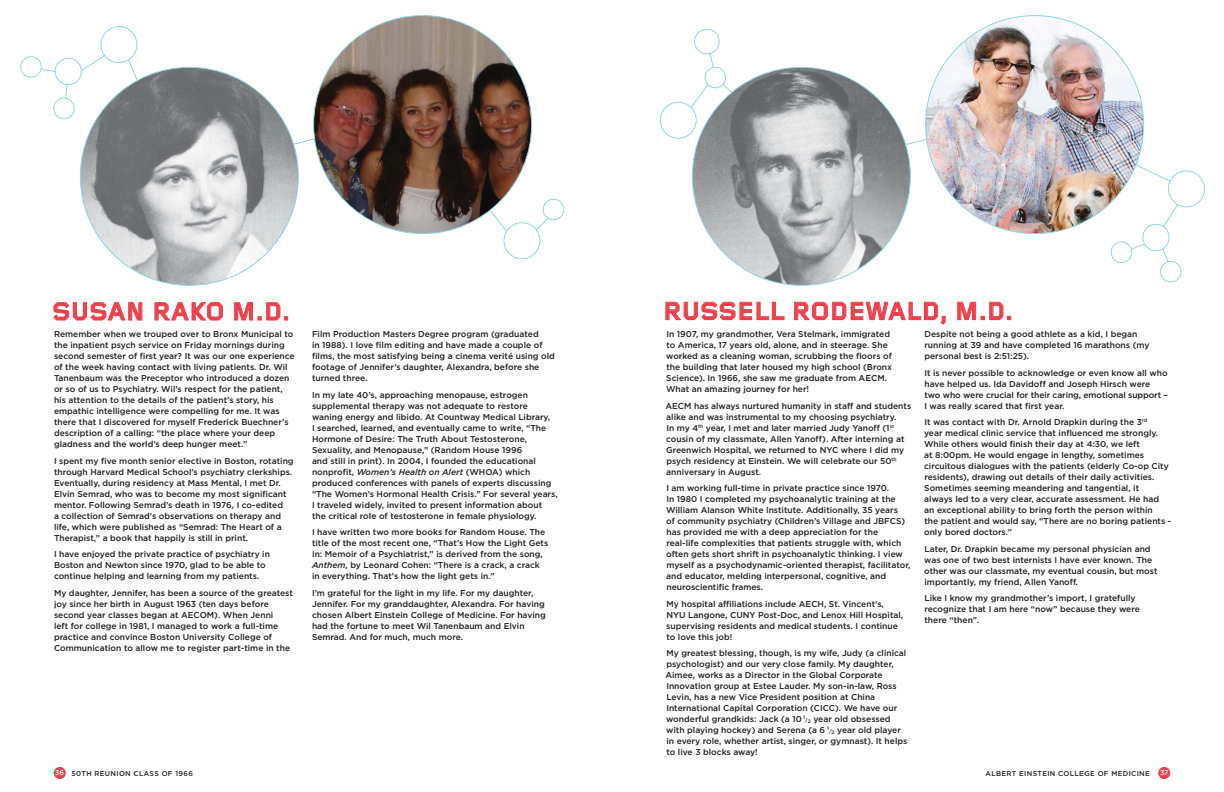
<style>
.page{position:relative;width:1224px;height:792px;background:#fff}
.page>*{position:absolute;margin:0;border:0;box-sizing:border-box;transform-origin:0 0}
.t1{font:700 26px "Foundry Gridnik";letter-spacing:.01em;color:#ef414b}
.t2{font:500 8.5px/11px "Gotham";color:#231f20}
.t3{font:500 7px "Gotham";letter-spacing:.05em;color:#231f20}
.t4{font:500 7px "Gotham";color:#fff}
.s1{font-style:italic}
.s2{font-size:5px}
.s3{color:#fff}
</style>
<div class="page">
<div style="left:660px;top:102px;width:37px;height:37px;border:1px solid #92d6e2;border-radius:50%"></div>
<div style="left:705px;top:67px;width:21px;height:21px;border:1px solid #92d6e2;border-radius:50%"></div>
<svg style="left:690px;top:84px;width:18px;height:24px"></svg>
<svg style="left:722px;top:84px;width:10px;height:9px"></svg>
<svg style="left:694px;top:28px;width:26px;height:40px"></svg>
<svg style="left:489px;top:211px;width:18px;height:21px"></svg>
<svg style="left:293px;top:138px;width:22px;height:7px"></svg>
<div style="left:504px;top:222px;width:36px;height:37px;border:1px solid #92d6e2;border-radius:50%"></div>
<div style="left:543px;top:199px;width:21px;height:21px;border:1px solid #92d6e2;border-radius:50%"></div>
<svg style="left:536px;top:218px;width:13px;height:13px"></svg>
<svg style="left:20px;top:26px;width:120px;height:94px"></svg>
<svg style="left:1111px;top:168px;width:94px;height:115px"></svg>
<div style="left:1158px;top:767px;width:12px;height:12px;background:#ef414b;border-radius:50%"></div>
<div style="left:54px;top:767px;width:12px;height:12px;background:#ef414b;border-radius:50%"></div>
<svg style="left:905px;top:139px;width:21px;height:6px"></svg>
<img style="left:692px;top:67px;width:218px;height:218px;border-radius:50%">
<img style="left:926px;top:16px;width:217px;height:218px">
<svg style="left:665px;top:302px;width:120px;height:18px"></svg>
<svg style="left:794px;top:302px;width:152px;height:23px"></svg>
<svg style="left:957px;top:302px;width:54px;height:18px"></svg>
<img style="left:80px;top:67px;width:218px;height:218px;border-radius:50%">
<img style="left:314px;top:16px;width:218px;height:218px;border-radius:50%">
<svg style="left:53px;top:302px;width:90px;height:19px"></svg>
<svg style="left:154px;top:302px;width:69px;height:19px"></svg>
<svg style="left:234px;top:302px;width:54px;height:19px"></svg>
<h1 class="t1" style="left:52px;top:303px;width:239px">SUSAN RAKO M.D.</h1>
<p class="t2" style="left:54px;top:329px;width:242px">Remember when we trouped over to Bronx Municipal to the inpatient psych service on Friday mornings during second semester of first year? It was our one experience of the week having contact with living patients. Dr. Wil Tanenbaum was the Preceptor who introduced a dozen or so of us to Psychiatry. Wil’s respect for the patient, his attention to the details of the patient’s story, his empathic intelligence were compelling for me. It was there that I discovered for myself Frederick Buechner’s description of a calling: “the place where your deep gladness and the world’s deep hunger meet.”</p>
<p class="t2" style="left:54px;top:456px;width:241px">I spent my five month senior elective in Boston, rotating through Harvard Medical School’s psychiatry clerkships.<br>Eventually, during residency at Mass Mental, I met Dr.<br>Elvin Semrad, who was to become my most significant mentor. Following Semrad’s death in 1976, I co-edited<br>a collection of Semrad’s observations on therapy and life, which were published as “Semrad: The Heart of a Therapist,” a book that happily is still in print.</p>
<p class="t2" style="left:54px;top:549px;width:218px">I have enjoyed the private practice of psychiatry in<br>Boston and Newton since 1970, glad to be able to continue helping and learning from my patients.</p>
<p class="t2" style="left:54px;top:588px;width:240px">My daughter, Jennifer, has been a source of the greatest joy since her birth in August 1963 (ten days before second year classes began at AECOM). When Jenni<br>left for college in 1981, I managed to work a full-time practice and convince Boston University College of Communication to allow me to register part-time in the</p>
<p class="t2" style="left:312px;top:329px;width:244px">Film Production Masters Degree program (graduated<br>in 1988). I love film editing and have made a couple of films, the most satisfying being a cinema verité using old footage of Jennifer’s daughter, Alexandra, before she turned three.</p>
<p class="t2" style="left:312px;top:390px;width:247px">In my late 40’s, approaching menopause, estrogen supplemental therapy was not adequate to restore waning energy and libido. At Countway Medical Library,<br>I searched, learned, and eventually came to write, “The Hormone of Desire: The Truth About Testosterone, Sexuality, and Menopause,” (Random House 1996<br>and still in print). In 2004, I founded the educational nonprofit, <span class="s1">Women’s Health on Alert</span> (WHOA) which produced conferences with panels of experts discussing “The Women’s Hormonal Health Crisis.” For several years, I traveled widely, invited to present information about the critical role of testosterone in female physiology.</p>
<p class="t2" style="left:312px;top:527px;width:238px">I have written two more books for Random House. The title of the most recent one, “That’s How the Light Gets In: Memoir of a Psychiatrist,” is derived from the song, <span class="s1">Anthem</span>, by Leonard Cohen: “There is a crack, a crack in everything. That’s how the light gets in.”</p>
<p class="t2" style="left:312px;top:588px;width:235px">I’m grateful for the light in my life. For my daughter, Jennifer. For my granddaughter, Alexandra. For having chosen Albert Einstein College of Medicine. For having had the fortune to meet Wil Tanenbaum and Elvin Semrad. And for much, much more.</p>
<h1 class="t1" style="left:663px;top:302px;width:352px">RUSSELL RODEWALD, M.D.</h1>
<p class="t2" style="left:666px;top:329px;width:228px">In 1907, my grandmother, Vera Stelmark, immigrated to America, 17 years old, alone, and in steerage. She worked as a cleaning woman, scrubbing the floors of the building that later housed my high school (Bronx Science). In 1966, she saw me graduate from AECM.<br>What an amazing journey for her!</p>
<p class="t2" style="left:665px;top:401px;width:247px">AECM has always nurtured humanity in staff and students alike and was instrumental to my choosing psychiatry.<br>In my 4<sup>th</sup> year, I met and later married Judy Yanoff (1<sup>st </sup>cousin of my classmate, Allen Yanoff). After interning at Greenwich Hospital, we returned to NYC where I did my psych residency at Einstein. We will celebrate our 50<sup>th </sup>anniversary in August.</p>
<p class="t2" style="left:666px;top:483px;width:246px">I am working full-time in private practice since 1970.<br>In 1980 I completed my psychoanalytic training at the William Alanson White Institute. Additionally, 35 years<br>of community psychiatry (Children’s Village and JBFCS) has provided me with a deep appreciation for the real-life complexities that patients struggle with, which often gets short shrift in psychoanalytic thinking. I view myself as a psychodynamic-oriented therapist, facilitator, and educator, melding interpersonal, cognitive, and neuroscientific frames.</p>
<p class="t2" style="left:666px;top:599px;width:239px">My hospital affiliations include AECH, St. Vincent’s, NYU Langone, CUNY Post-Doc, and Lenox Hill Hospital, supervising residents and medical students. I continue to love this job!</p>
<p class="t2" style="left:665px;top:648px;width:243px">My greatest blessing, though, is my wife, Judy (a clinical psychologist) and our very close family. My daughter, Aimee, works as a Director in the Global Corporate Innovation group at Estee Lauder. My son-in-law, Ross Levin, has a new Vice President position at China International Capital Corporation (CICC). We have our wonderful grandkids: Jack (a 10 <sup>1</sup><span class="s2">/</span><sub>2</sub> year old obsessed with playing hockey) and Serena (a 6 <sup>1</sup><span class="s2">/</span><sub>2</sub> year old player in every role, whether artist, singer, or gymnast). It helps to live 3 blocks away!</p>
<p class="t2" style="left:924px;top:329px;width:227px">Despite not being a good athlete as a kid, I began running at 39 and have completed 16 marathons (my personal best is 2:51:25).</p>
<p class="t2" style="left:924px;top:368px;width:245px">It is never possible to acknowledge or even know all who have helped us. Ida Davidoff and Joseph Hirsch were two who were crucial for their caring, emotional support – I was really scared that first year.</p>
<p class="t2" style="left:924px;top:417px;width:249px">It was contact with Dr. Arnold Drapkin during the 3<sup>rd<br></sup>year medical clinic service that influenced me strongly.<br>While others would finish their day at 4:30, we left<br>at 8:00pm. He would engage in lengthy, sometimes circuitous dialogues with the patients (elderly Co-op City residents), drawing out details of their daily activities.<br>Sometimes seeming meandering and tangential, it<br>always led to a very clear, accurate assessment. He had an exceptional ability to bring forth the person within<br>the patient and would say, “There are no boring patients - only bored doctors.”</p>
<p class="t2" style="left:924px;top:544px;width:235px">Later, Dr. Drapkin became my personal physician and was one of two best internists I have ever known. The other was our classmate, my eventual cousin, but most importantly, my friend, Allen Yanoff.</p>
<p class="t2" style="left:924px;top:593px;width:217px">Like I know my grandmother’s import, I gratefully recognize that I am here “now” because they were there “then”.</p>
<p class="t3" style="left:55px;top:771px;width:139px"><span class="s3">36</span> 50TH REUNION CLASS OF 1966</p>
<p class="t3" style="left:986px;top:771px;width:166px">ALBERT EINSTEIN COLLEGE OF MEDICINE</p>
<p class="t4" style="left:1160px;top:770px;width:10px">37</p>
</div>
